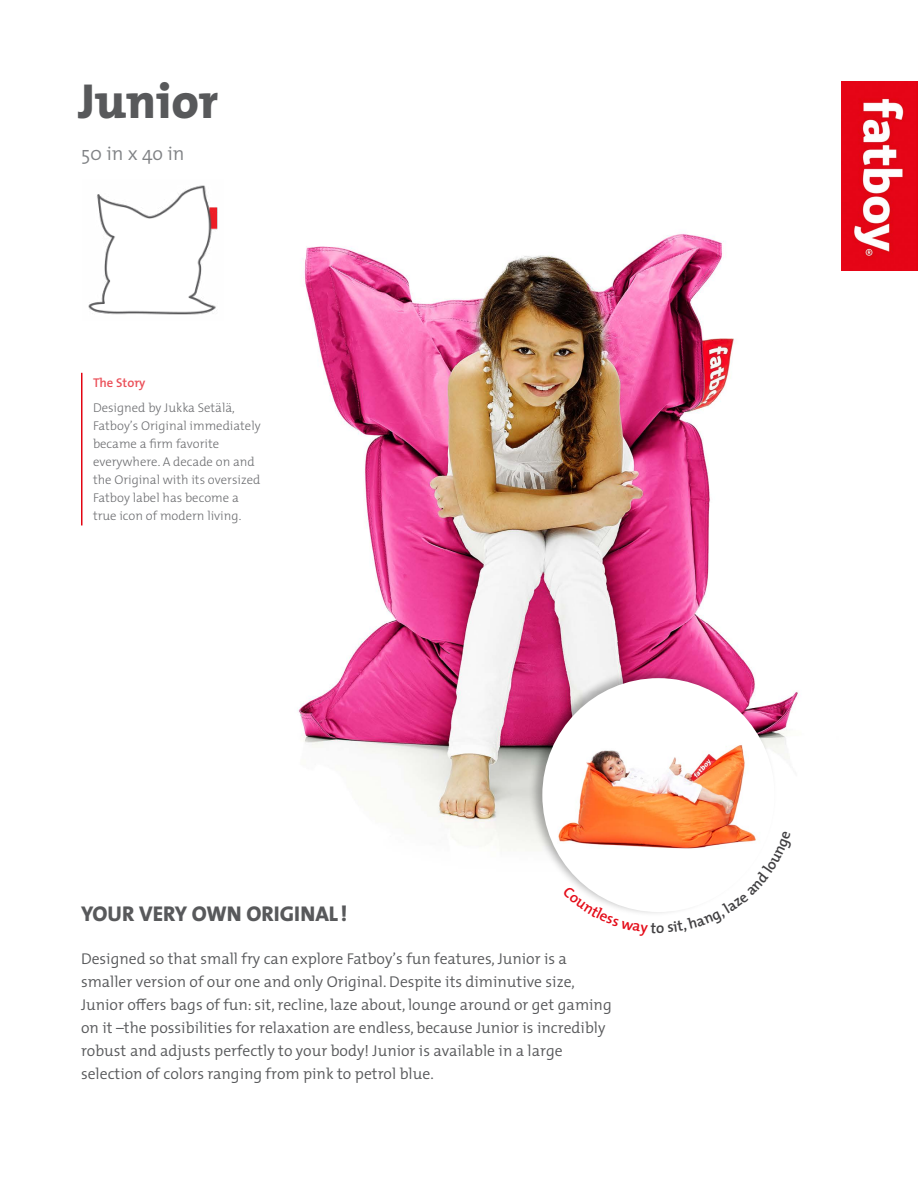
<style>
.page{position:relative;width:918px;height:1188px;background:#fff}
.page>*{position:absolute;margin:0;border:0;box-sizing:border-box;transform-origin:0 0}
.t1{font:800 49.5px "The Mix";color:#58595b}
.t2{font:800 21.45px "The Mix";color:#58595b}
.t3{font:300 19.5px "The Mix";color:#808285}
.t4{font:300 15.6px/23.1px "The Mix";color:#58595b}
.t5{font:600 15px "The Mix";color:#414042}
.t6{font:300 12.75px/18px "The Mix";color:#6d6e71}
.t7{font:600 12.75px "The Mix";color:#eb5059}
</style>
<div class="page">
<img style="left:297px;top:233px;width:621px;height:618px">
<div style="left:529px;top:667px;width:248px;height:250px;background:#000;opacity:.3"></div>
<img style="left:542px;top:678px;width:233px;height:234px">
<img style="left:841px;top:81px;width:77px;height:189px">
<img style="left:88px;top:185px;width:130px;height:130px">
<hr style="left:81px;top:373px;width:1px;height:152px;background:#e30512">
<svg style="left:562px;top:886px;width:94px;height:31px"></svg>
<svg style="left:668px;top:831px;width:124px;height:86px"></svg>
<h1 class="t1" style="left:78px;top:73px;width:142px">Junior</h1>
<p class="t3" style="left:81px;top:137px;width:105px">50 in x 4o in</p>
<p class="t7" style="left:93px;top:372px;width:54px">The Story</p>
<p class="t6" style="left:93px;top:398px;width:169px">Designed by Jukka Setälä,<br>Fatboy’s Original immediately became a firm favorite everywhere. A decade on and the Original with its oversized<br>Fatboy label has become a true icon of modern living.</p>
<h2 class="t2" style="left:81px;top:901px;width:268px">YOUR VERY OWN ORIGINAL !</h2>
<p class="t4" style="left:81px;top:946px;width:532px">Designed so that small fry can explore Fatboy’s fun features, Junior is a smaller version of our one and only Original. Despite its diminutive size, Junior offers bags of fun: sit, recline, laze about, lounge around or get gaming on it –the possibilities for relaxation are endless, because Junior is incredibly robust and adjusts perfectly to your body! Junior is available in a large selection of colors ranging from pink to petrol blue.</p>
<p class="t5" style="left:656px;top:915px;width:10px">o</p>
</div>
